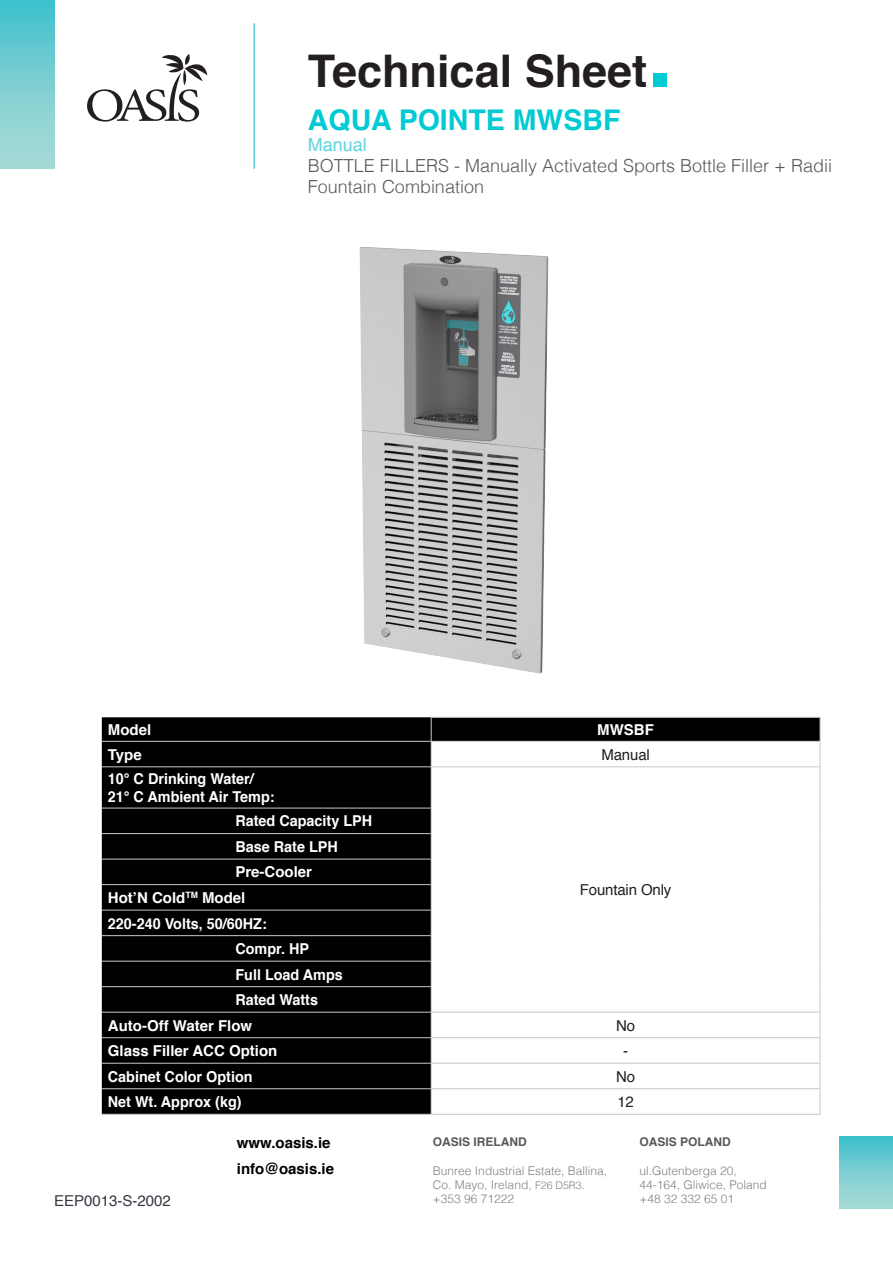
<style>
.page{position:relative;width:893px;height:1263px;background:#fff}
.page>*{position:absolute;margin:0;border:0;box-sizing:border-box;transform-origin:0 0}
.t1{font:700 45px "Helvetica";color:#231f20}
.t2{font:700 28.5px "Helvetica";color:#00cad4}
.t3{font:300 18px/21px "Helvetica";color:#58595b}
.t4{font:18px "Helvetica";color:#61d5dd}
.t5{font:700 15px/18px "Helvetica";color:#fff;scale:.96 1}
.t6{font:700 15px "Helvetica";color:#fff}
.t7{font:700 15px/25.5px "Helvetica";color:#000}
.t8{font:15px "Helvetica";letter-spacing:-.01em;color:#231f20}
.t9{font:15px "Helvetica";color:#343841}
.t10{font:300 12px/14.4px "Helvetica";color:#808285}
.t11{font:700 12px "Helvetica";color:#58595b}
.s1{font-size:90px;color:#00cad4}
.s2{font-size:10.5px}
</style>
<div class="page">
<hr style="left:254px;top:23px;width:1px;height:146px;background:#00b0bd">
<svg style="left:87px;top:54px;width:120px;height:68px"></svg>
<div style="left:0;top:0;width:54px;height:169px;background:linear-gradient(to bottom,#42c1cd,#b0dcd7)"></div>
<div style="left:839px;top:1137px;width:54px;height:72px;background:linear-gradient(to bottom,#42c1cd,#addbd7)"></div>
<div style="left:102px;top:717px;width:718px;height:397px;background:#000"></div>
<svg style="left:432px;top:742px;width:388px;height:372px"></svg>
<hr style="left:431px;top:741px;width:389px;height:1px;background:#c9c7ca">
<hr style="left:431px;top:766px;width:389px;height:1px;background:#c9c7ca">
<hr style="left:431px;top:1012px;width:389px;height:1px;background:#c9c7ca">
<hr style="left:431px;top:1037px;width:389px;height:1px;background:#c9c7ca">
<hr style="left:431px;top:1063px;width:389px;height:1px;background:#c9c7ca">
<hr style="left:431px;top:1088px;width:389px;height:1px;background:#c9c7ca">
<hr style="left:431px;top:1114px;width:389px;height:1px;background:#c9c7ca">
<svg style="left:431px;top:718px;width:1px;height:48px"></svg>
<svg style="left:820px;top:717px;width:1px;height:50px"></svg>
<hr style="left:431px;top:767px;width:1px;height:41px;background:#c9c7ca">
<hr style="left:820px;top:767px;width:1px;height:41px;background:#c9c7ca">
<svg style="left:431px;top:808px;width:1px;height:306px"></svg>
<svg style="left:820px;top:808px;width:1px;height:306px"></svg>
<hr style="left:102px;top:741px;width:329px;height:1px;background:#c9c7ca">
<hr style="left:102px;top:766px;width:329px;height:1px;background:#c9c7ca">
<hr style="left:102px;top:808px;width:329px;height:1px;background:#c9c7ca">
<hr style="left:102px;top:833px;width:329px;height:1px;background:#c9c7ca">
<hr style="left:102px;top:859px;width:329px;height:1px;background:#c9c7ca">
<hr style="left:102px;top:884px;width:329px;height:1px;background:#c9c7ca">
<hr style="left:102px;top:910px;width:329px;height:1px;background:#c9c7ca">
<hr style="left:102px;top:935px;width:329px;height:1px;background:#c9c7ca">
<hr style="left:102px;top:961px;width:329px;height:1px;background:#c9c7ca">
<hr style="left:102px;top:986px;width:329px;height:1px;background:#c9c7ca">
<hr style="left:102px;top:1012px;width:329px;height:1px;background:#c9c7ca">
<hr style="left:102px;top:1037px;width:329px;height:1px;background:#c9c7ca">
<hr style="left:102px;top:1063px;width:329px;height:1px;background:#c9c7ca">
<hr style="left:102px;top:1088px;width:329px;height:1px;background:#c9c7ca">
<hr style="left:102px;top:1114px;width:329px;height:1px;background:#c9c7ca">
<hr style="left:431px;top:717px;width:389px;height:1px;background:#c9c7ca">
<img style="left:359px;top:246px;width:190px;height:428px">
<h1 class="t1" style="left:308px;top:52px;width:366px">Technical Sheet<span class="s1">.</span></h1>
<h2 class="t2" style="left:308px;top:108px;width:314px">AQUA POINTE MWSBF</h2>
<p class="t4" style="left:308px;top:137px;width:61px">Manual</p>
<p class="t3" style="left:308px;top:157px;width:526px">BOTTLE FILLERS - Manually Activated Sports Bottle Filler + Radii<br>Fountain Combination</p>
<p class="t6" style="left:108px;top:723px;width:45px">Model</p>
<p class="t6" style="left:597px;top:723px;width:58px">MWSBF</p>
<p class="t6" style="left:108px;top:748px;width:35px">Type</p>
<p class="t8" style="left:601px;top:748px;width:50px">Manual</p>
<p class="t5" style="left:108px;top:771px;width:175px">10° C Drinking Water/<br>21° C Ambient Air Temp:</p>
<p class="t5" style="left:235px;top:813px;width:144px">Rated Capacity LPH</p>
<p class="t5" style="left:235px;top:839px;width:108px">Base Rate LPH</p>
<p class="t6" style="left:235px;top:866px;width:78px">Pre-Cooler</p>
<p class="t6" style="left:108px;top:891px;width:139px">Hot’N Cold<sup>TM</sup> Model</p>
<p class="t5" style="left:108px;top:915px;width:167px">220-240 Volts, 50/60HZ:</p>
<p class="t5" style="left:235px;top:941px;width:78px">Compr. HP</p>
<p class="t5" style="left:235px;top:966px;width:113px">Full Load Amps</p>
<p class="t5" style="left:235px;top:992px;width:88px">Rated Watts</p>
<p class="t6" style="left:108px;top:1019px;width:146px">Auto-Off Water Flow</p>
<p class="t8" style="left:616px;top:1019px;width:21px">No</p>
<p class="t6" style="left:108px;top:1044px;width:171px">Glass Filler ACC Option</p>
<p class="t8" style="left:623px;top:1044px;width:6px">-</p>
<p class="t5" style="left:108px;top:1068px;width:152px">Cabinet Color Option</p>
<p class="t8" style="left:616px;top:1070px;width:21px">No</p>
<p class="t5" style="left:108px;top:1094px;width:141px">Net Wt. Approx (kg)</p>
<p class="t8" style="left:617px;top:1095px;width:18px">12</p>
<p class="t8" style="left:580px;top:883px;width:93px">Fountain Only</p>
<p class="t9" style="left:54px;top:1194px;width:118px">EEP0013-S-2002</p>
<p class="t7" style="left:237px;top:1131px;width:99px">www.oasis.ie info@oasis.ie</p>
<p class="t11" style="left:433px;top:1136px;width:96px">OASIS IRELAND</p>
<p class="t10" style="left:433px;top:1164px;width:176px">Bunree Industrial Estate, Ballina,<br>Co. Mayo, Ireland, <span class="s2">F26 D5R3. </span>+353 96 71222</p>
<p class="t11" style="left:639px;top:1136px;width:93px">OASIS POLAND</p>
<p class="t10" style="left:639px;top:1164px;width:129px">ul.Gutenberga 20,<br>44-164, Gliwice, Poland +48 32 332 65 01</p>
</div>
